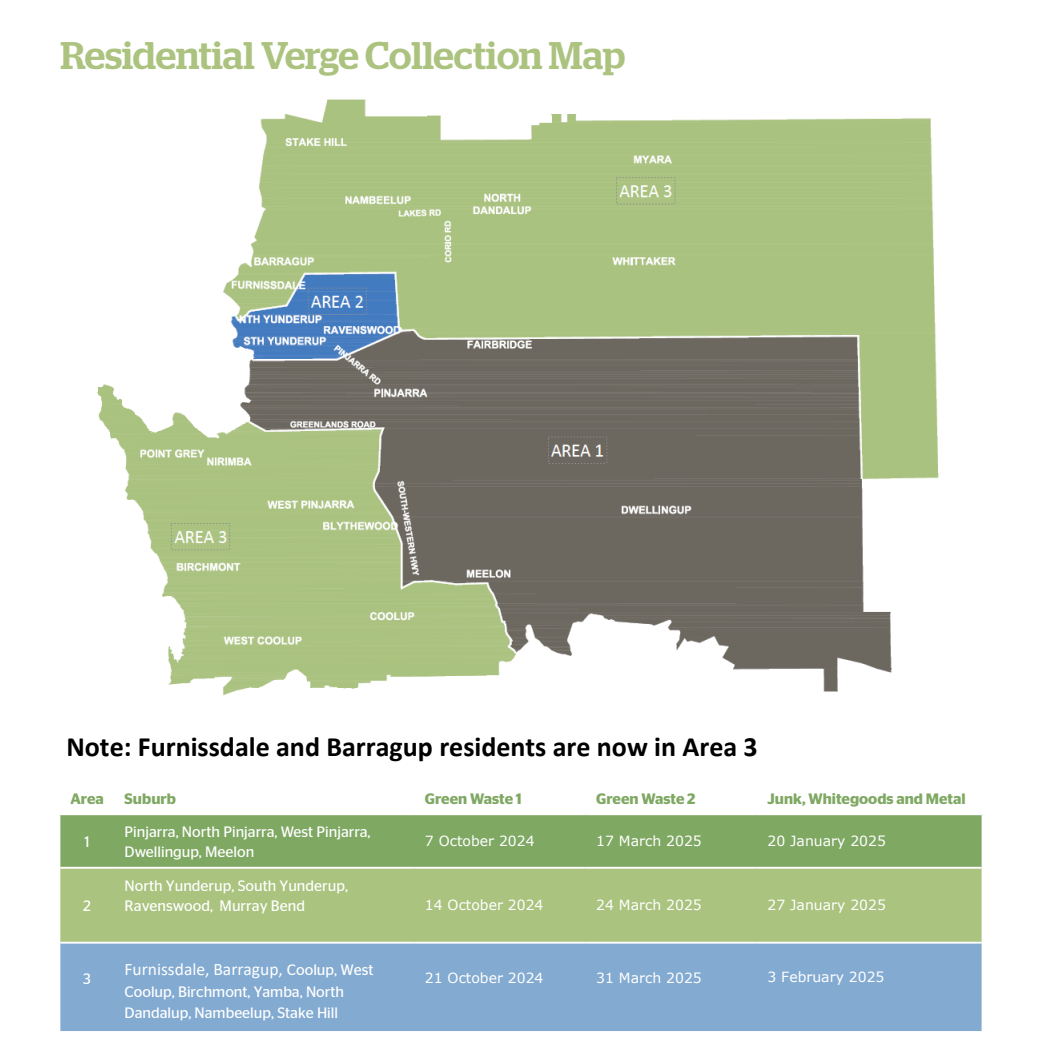
<style>
.page{position:relative;width:1042px;height:1050px;background:#fff}
.page>*{position:absolute;margin:0;border:0;box-sizing:border-box;transform-origin:0 0}
.t1{font:500 38.5px "Stag";color:#acc380}
.t2{font:700 28px "Calibri";color:#000}
.Paragraph_Style_1{font:17.5px "Calibri";color:#fff}
.Paragraph_Style_1-2{font:15.05px/20.8px "Stag Sans";color:#fff}
.Paragraph_Style_1-3{font:600 15.05px "Stag Sans";color:#7fa863}
.Paragraph_Style_1-4{font:14px "Verdana";color:#fff}
.s1{font-family:"Stag Sans";font-size:15.05px}
</style>
<div class="page">
<div style="left:60px;top:815px;width:921px;height:52px;background:#7fa863"></div>
<div style="left:60px;top:869px;width:921px;height:73px;background:#aac37f"></div>
<div style="left:60px;top:944px;width:921px;height:87px;background:#83aad1"></div>
<img style="left:97px;top:99px;width:842px;height:596px">
<p class="t1" style="left:60px;top:32px;width:566px">Residential Verge Collection Map</p>
<h2 class="t2" style="left:66px;top:727px;width:693px">Note: Furnissdale and Barragup residents are now in Area 3</h2>
<p class="Paragraph_Style_1-3" style="left:70px;top:790px;width:35px">Area</p>
<p class="Paragraph_Style_1-3" style="left:125px;top:790px;width:53px">Suburb</p>
<p class="Paragraph_Style_1-3" style="left:425px;top:790px;width:99px">Green Waste 1</p>
<p class="Paragraph_Style_1-3" style="left:596px;top:790px;width:101px">Green Waste 2</p>
<p class="Paragraph_Style_1-3" style="left:767px;top:790px;width:200px">Junk, Whitegoods and Metal</p>
<p class="Paragraph_Style_1-2" style="left:85px;top:831px;width:7px">1</p>
<p class="Paragraph_Style_1-2" style="left:125px;top:821px;width:247px">Pinjarra, North Pinjarra, West Pinjarra,<br>Dwellingup, Meelon</p>
<p class="Paragraph_Style_1-4" style="left:425px;top:831px;width:111px">7 October 2024</p>
<p class="Paragraph_Style_1-4" style="left:596px;top:831px;width:107px">17 March 2025</p>
<p class="Paragraph_Style_1-4" style="left:767px;top:831px;width:120px">20 January 2025</p>
<p class="Paragraph_Style_1-2" style="left:83px;top:895px;width:9px">2</p>
<p class="Paragraph_Style_1-2" style="left:83px;top:968px;width:9px">3</p>
<p class="Paragraph_Style_1-2" style="left:125px;top:875px;width:225px">North Yunderup, South Yunderup,<br>Ravenswood, Murray Bend</p>
<p class="Paragraph_Style_1" style="left:125px;top:957px;width:250px">Furnissdale, Barragup, <span class="s1">Coolup, West</span></p>
<p class="Paragraph_Style_1-2" style="left:125px;top:981px;width:221px">Coolup, Birchmont, Yamba, North<br>Dandalup, Nambeelup, Stake Hill</p>
<p class="Paragraph_Style_1-4" style="left:425px;top:896px;width:120px">14 October 2024</p>
<p class="Paragraph_Style_1-4" style="left:596px;top:896px;width:107px">24 March 2025</p>
<p class="Paragraph_Style_1-4" style="left:767px;top:896px;width:120px">27 January 2025</p>
<p class="Paragraph_Style_1-4" style="left:425px;top:968px;width:120px">21 October 2024</p>
<p class="Paragraph_Style_1-4" style="left:596px;top:968px;width:107px">31 March 2025</p>
<p class="Paragraph_Style_1-4" style="left:767px;top:968px;width:118px">3 February 2025</p>
</div>
